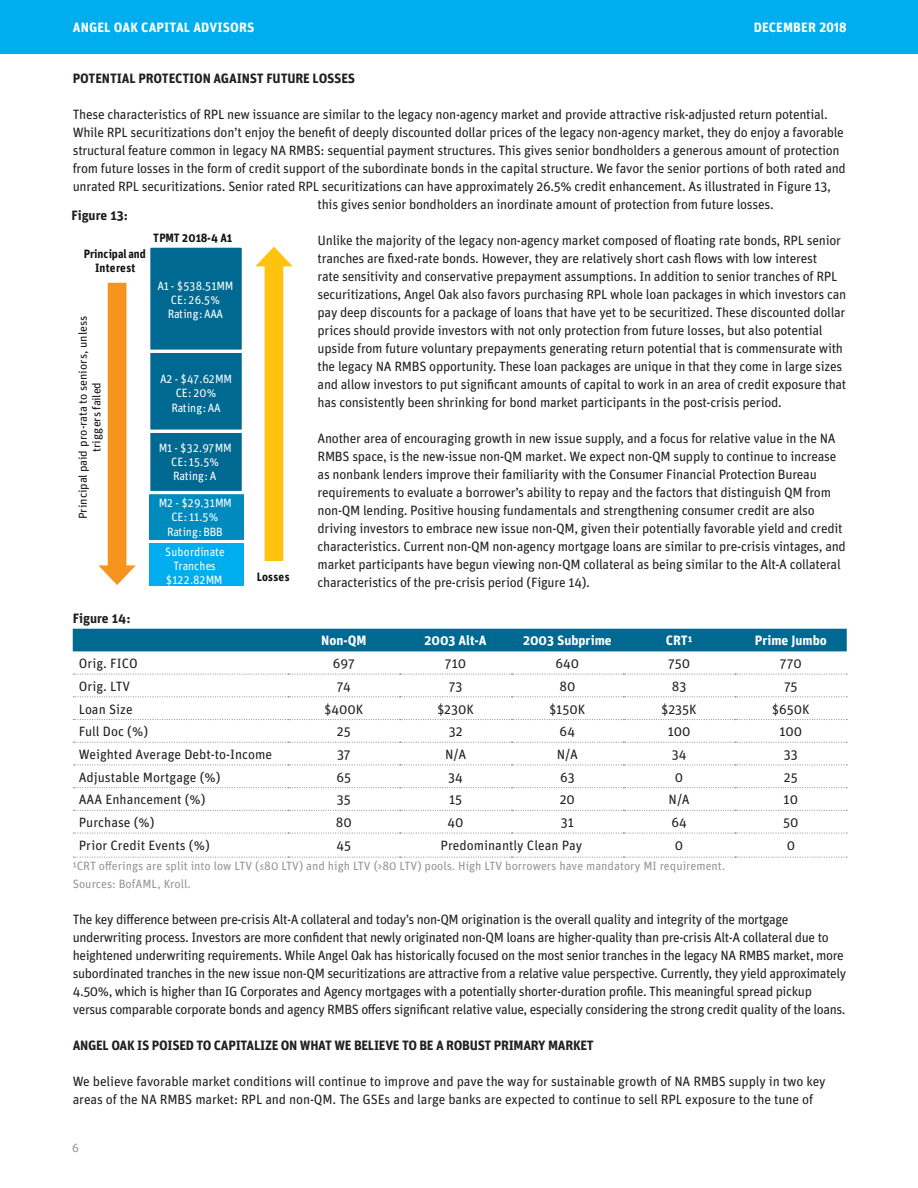
<style>
.page{position:relative;width:918px;height:1188px;background:#fff}
.page>*{position:absolute;margin:0;border:0;box-sizing:border-box;transform-origin:0 0}
.t1{font:13.5px/18px "Unit OT";letter-spacing:-.02em;color:#231f20}
.t2{font:13.5px "Unit OT";color:#231f20}
.t3{font:700 13.5px "Unit OT";letter-spacing:-.02em;color:#231f20}
.t4{font:700 13.5px "Unit OT";color:#fff}
.t5{font:12px/14.2px "Unit OT";letter-spacing:-.01em;color:#fff;text-align:center;scale:.95 1}
.t6{font:12px "Unit OT";color:#939598}
.t7{font:700 12px/14.2px "Unit OT";letter-spacing:.02em;color:#141313;text-align:center;scale:.95 1}
.t8{font:11.4px/13.5px "Unit OT";letter-spacing:.005em;color:#141313;text-align:center;scale:1.05 1}
</style>
<div class="page">
<div style="left:0;top:0;width:918px;height:54px;background:#00aeef"></div>
<div style="left:73px;top:629px;width:774px;height:22px;background:#006991"></div>
<svg style="left:73px;top:674px;width:774px;height:1px"></svg>
<svg style="left:73px;top:696px;width:774px;height:1px"></svg>
<svg style="left:73px;top:719px;width:774px;height:1px"></svg>
<svg style="left:73px;top:742px;width:774px;height:1px"></svg>
<svg style="left:73px;top:764px;width:774px;height:2px"></svg>
<svg style="left:73px;top:787px;width:774px;height:1px"></svg>
<svg style="left:73px;top:810px;width:774px;height:1px"></svg>
<svg style="left:73px;top:832px;width:774px;height:2px"></svg>
<svg style="left:73px;top:857px;width:774px;height:1px"></svg>
<svg style="left:149px;top:247px;width:95px;height:292px;background:#11789f"></svg>
<svg style="left:98px;top:283px;width:38px;height:302px"></svg>
<svg style="left:255px;top:247px;width:38px;height:314px"></svg>
<div style="left:149px;top:543px;width:95px;height:43px;background:#00aeef"></div>
<p class="t4" style="left:73px;top:19px;width:183px">ANGEL OAK CAPITAL ADVISORS</p>
<p class="t4" style="left:754px;top:19px;width:95px">DECEMBER 2018</p>
<p class="t3" style="left:73px;top:69px;width:284px">POTENTIAL PROTECTION AGAINST FUTURE LOSSES</p>
<p class="t1" style="left:73px;top:105px;width:757px">These characteristics of RPL new issuance are similar to the legacy non-agency market and provide attractive risk-adjusted return potential.</p>
<p class="t1" style="left:73px;top:123px;width:773px">While RPL securitizations don’t enjoy the benefit of deeply discounted dollar prices of the legacy non-agency market, they do enjoy a favorable</p>
<p class="t1" style="left:73px;top:141px;width:769px">structural feature common in legacy NA RMBS: sequential payment structures. This gives senior bondholders a generous amount of protection</p>
<p class="t1" style="left:73px;top:159px;width:775px">from future losses in the form of credit support of the subordinate bonds in the capital structure. We favor the senior portions of both rated and</p>
<p class="t1" style="left:73px;top:177px;width:760px">unrated RPL securitizations. Senior rated RPL securitizations can have approximately 26.5% credit enhancement. As illustrated in Figure 13,</p>
<p class="t1" style="left:318px;top:195px;width:458px">this gives senior bondholders an inordinate amount of protection from future losses.</p>
<p class="t1" style="left:318px;top:231px;width:530px">Unlike the majority of the legacy non-agency market composed of floating rate bonds, RPL senior tranches are fixed-rate bonds. However, they are relatively short cash flows with low interest<br>rate sensitivity and conservative prepayment assumptions. In addition to senior tranches of RPL securitizations, Angel Oak also favors purchasing RPL whole loan packages in which investors can pay deep discounts for a package of loans that have yet to be securitized. These discounted dollar prices should provide investors with not only protection from future losses, but also potential upside from future voluntary prepayments generating return potential that is commensurate with the legacy NA RMBS opportunity. These loan packages are unique in that they come in large sizes and allow investors to put significant amounts of capital to work in an area of credit exposure that has consistently been shrinking for bond market participants in the post-crisis period.</p>
<p class="t1" style="left:318px;top:429px;width:530px">Another area of encouraging growth in new issue supply, and a focus for relative value in the NA RMBS space, is the new-issue non-QM market. We expect non-QM supply to continue to increase as nonbank lenders improve their familiarity with the Consumer Financial Protection Bureau requirements to evaluate a borrower’s ability to repay and the factors that distinguish QM from non-QM lending. Positive housing fundamentals and strengthening consumer credit are also driving investors to embrace new issue non-QM, given their potentially favorable yield and credit characteristics. Current non-QM non-agency mortgage loans are similar to pre-crisis vintages, and market participants have begun viewing non-QM collateral as being similar to the Alt-A collateral characteristics of the pre-crisis period (Figure 14).</p>
<p class="t3" style="left:73px;top:609px;width:59px">Figure 14:</p>
<p class="t4" style="left:321px;top:632px;width:47px">Non-QM</p>
<p class="t4" style="left:425px;top:632px;width:64px">2003 Alt-A</p>
<p class="t4" style="left:523px;top:632px;width:90px">2003 Subprime</p>
<p class="t4" style="left:666px;top:632px;width:28px">CRT1</p>
<p class="t4" style="left:755px;top:632px;width:74px">Prime Jumbo</p>
<p class="t2" style="left:79px;top:655px;width:60px">Orig. FICO</p>
<p class="t1" style="left:333px;top:654px;width:23px">697</p>
<p class="t1" style="left:445px;top:654px;width:23px">710</p>
<p class="t1" style="left:555px;top:654px;width:25px">640</p>
<p class="t1" style="left:668px;top:654px;width:23px">750</p>
<p class="t1" style="left:780px;top:654px;width:23px">770</p>
<p class="t1" style="left:79px;top:677px;width:53px">Orig. LTV</p>
<p class="t1" style="left:337px;top:677px;width:15px">74</p>
<p class="t1" style="left:449px;top:677px;width:15px">73</p>
<p class="t1" style="left:559px;top:677px;width:18px">80</p>
<p class="t1" style="left:672px;top:677px;width:16px">83</p>
<p class="t1" style="left:784px;top:677px;width:15px">75</p>
<p class="t2" style="left:79px;top:700px;width:55px">Loan Size</p>
<p class="t1" style="left:325px;top:700px;width:40px">$400K</p>
<p class="t1" style="left:437px;top:700px;width:38px">$230K</p>
<p class="t1" style="left:549px;top:700px;width:37px">$150K</p>
<p class="t1" style="left:662px;top:700px;width:37px">$235K</p>
<p class="t1" style="left:772px;top:700px;width:39px">$650K</p>
<p class="t1" style="left:79px;top:722px;width:71px">Full Doc (%)</p>
<p class="t1" style="left:337px;top:722px;width:15px">25</p>
<p class="t1" style="left:449px;top:722px;width:15px">32</p>
<p class="t1" style="left:560px;top:722px;width:17px">64</p>
<p class="t1" style="left:668px;top:722px;width:24px">100</p>
<p class="t1" style="left:779px;top:722px;width:24px">100</p>
<p class="t2" style="left:79px;top:746px;width:195px">Weighted Average Debt-to-Income</p>
<p class="t1" style="left:337px;top:745px;width:15px">37</p>
<p class="t1" style="left:445px;top:745px;width:23px">N/A</p>
<p class="t1" style="left:557px;top:745px;width:23px">N/A</p>
<p class="t1" style="left:672px;top:745px;width:16px">34</p>
<p class="t1" style="left:784px;top:745px;width:15px">33</p>
<p class="t2" style="left:79px;top:768px;width:143px">Adjustable Mortgage (%)</p>
<p class="t1" style="left:337px;top:768px;width:16px">65</p>
<p class="t1" style="left:448px;top:768px;width:16px">34</p>
<p class="t1" style="left:560px;top:768px;width:16px">63</p>
<p class="t1" style="left:675px;top:768px;width:10px">0</p>
<p class="t1" style="left:784px;top:768px;width:15px">25</p>
<p class="t2" style="left:79px;top:791px;width:128px">AAA Enhancement (%)</p>
<p class="t1" style="left:337px;top:790px;width:15px">35</p>
<p class="t1" style="left:449px;top:790px;width:15px">15</p>
<p class="t1" style="left:560px;top:790px;width:17px">20</p>
<p class="t1" style="left:669px;top:790px;width:23px">N/A</p>
<p class="t1" style="left:784px;top:790px;width:16px">10</p>
<p class="t2" style="left:79px;top:814px;width:77px">Purchase (%)</p>
<p class="t1" style="left:336px;top:813px;width:18px">80</p>
<p class="t1" style="left:448px;top:813px;width:18px">40</p>
<p class="t1" style="left:561px;top:813px;width:15px">31</p>
<p class="t1" style="left:671px;top:813px;width:17px">64</p>
<p class="t1" style="left:783px;top:813px;width:17px">50</p>
<p class="t2" style="left:79px;top:837px;width:133px">Prior Credit Events (%)</p>
<p class="t1" style="left:337px;top:836px;width:16px">45</p>
<p class="t2" style="left:441px;top:837px;width:143px">Predominantly Clean Pay</p>
<p class="t1" style="left:675px;top:836px;width:10px">0</p>
<p class="t1" style="left:787px;top:836px;width:10px">0</p>
<p class="t6" style="left:73px;top:858px;width:654px">1CRT offerings are split into low LTV (≤80 LTV) and high LTV (&gt;80 LTV) pools. High LTV borrowers have mandatory MI requirement.</p>
<p class="t6" style="left:73px;top:876px;width:120px">Sources: BofAML, Kroll.</p>
<p class="t1" style="left:73px;top:910px;width:775px">The key difference between pre-crisis Alt-A collateral and today’s non-QM origination is the overall quality and integrity of the mortgage underwriting process. Investors are more confident that newly originated non-QM loans are higher-quality than pre-crisis Alt-A collateral due to heightened underwriting requirements. While Angel Oak has historically focused on the most senior tranches in the legacy NA RMBS market, more subordinated tranches in the new issue non-QM securitizations are attractive from a relative value perspective. Currently, they yield approximately 4.50%, which is higher than IG Corporates and Agency mortgages with a potentially shorter-duration profile. This meaningful spread pickup versus comparable corporate bonds and agency RMBS offers significant relative value, especially considering the strong credit quality of the loans.</p>
<p class="t3" style="left:73px;top:1036px;width:522px">ANGEL OAK IS POISED TO CAPITALIZE ON WHAT WE BELIEVE TO BE A ROBUST PRIMARY MARKET</p>
<p class="t1" style="left:73px;top:1072px;width:754px">We believe favorable market conditions will continue to improve and pave the way for sustainable growth of NA RMBS supply in two key areas of the NA RMBS market: RPL and non-QM. The GSEs and large banks are expected to continue to sell RPL exposure to the tune of</p>
<p class="t3" style="left:71px;top:206px;width:58px">Figure 13:</p>
<p class="t7" style="left:153px;top:230px;width:85px">TPMT 2018-4 A1</p>
<p class="t7" style="left:84px;top:246px;width:67px">Principal and<br>Interest</p>
<p class="t5" style="left:157px;top:278px;width:82px">A1 - $538.51MM<br>CE: 26.5%<br>Rating: AAA</p>
<p class="t8" style="left:76px;top:519px;width:195px;rotate:-90deg">Principal paid pro-rata to seniors, unless triggers failed</p>
<p class="t5" style="left:160px;top:372px;width:77px">A2 - $47.62MM<br>CE: 20%<br>Rating: AA</p>
<p class="t5" style="left:159px;top:440px;width:78px">M1 - $32.97MM<br>CE: 15.5%<br>Rating: A</p>
<p class="t5" style="left:159px;top:496px;width:78px">M2 - $29.31MM<br>CE: 11.5%<br>Rating: BBB</p>
<p class="t5" style="left:165px;top:544px;width:64px">Subordinate<br>Tranches $122.82MM</p>
<p class="t7" style="left:257px;top:569px;width:36px">Losses</p>
<p class="t6" style="left:72px;top:1140px;width:8px">6</p>
</div>
